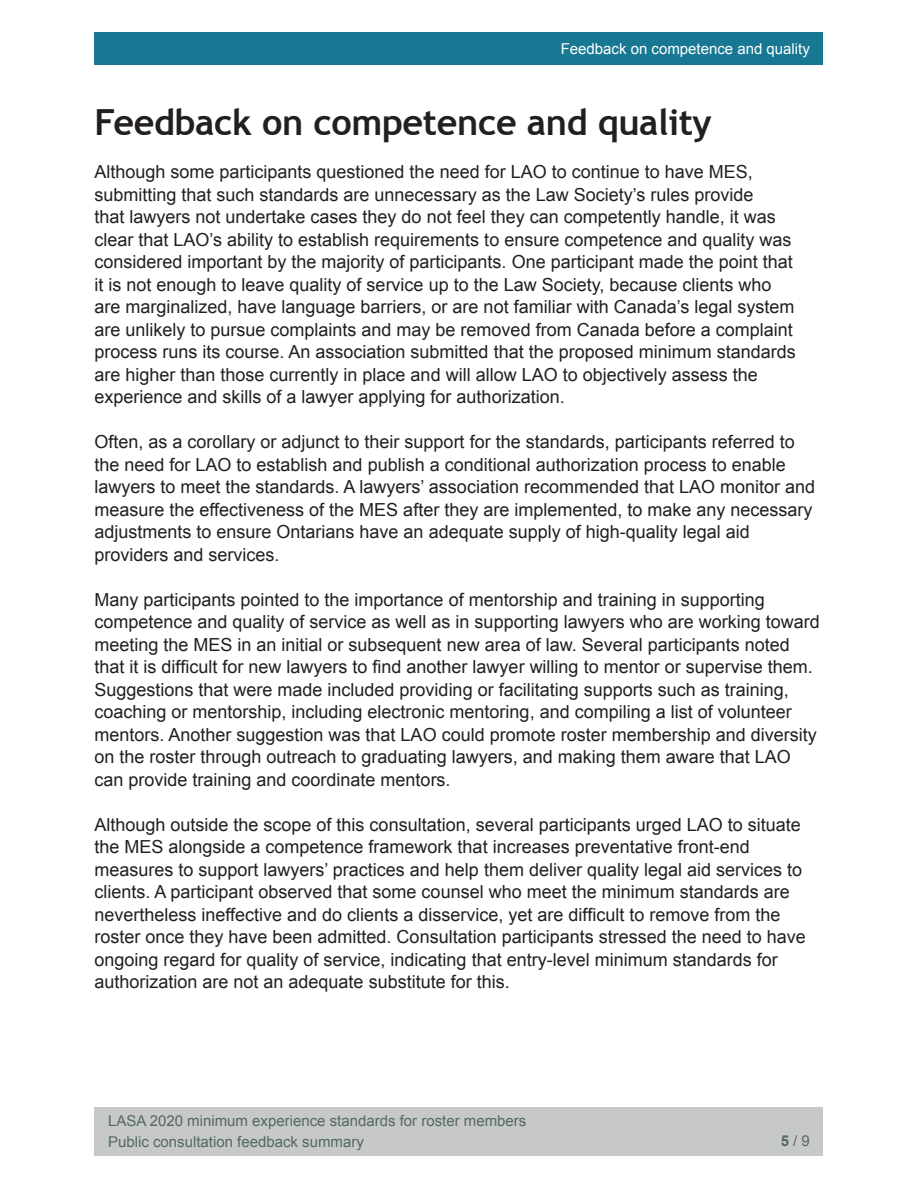
<style>
.page{position:relative;width:918px;height:1188px;background:#fff}
.page>*{position:absolute;margin:0;border:0;box-sizing:border-box;transform-origin:0 0}
.Heading_2{font:700 36px "Trebuchet MS";letter-spacing:-.01em;color:#231f20}
.t1{font:18px/22.5px "Arial";color:#231f20}
.t2{font:15px/21px "Arial";color:#546964}
.t3{font:15px "Arial";color:#fff}
.s1{font-weight:700}
</style>
<div class="page">
<div style="left:94px;top:1107px;width:730px;height:49px;background:#c6c8c9"></div>
<div style="left:94px;top:32px;width:730px;height:33px;background:#187893"></div>
<p class="t3" style="left:561px;top:39px;width:251px">Feedback on competence and quality</p>
<h2 class="Heading_2" style="left:94px;top:99px;width:619px">Feedback on competence and quality</h2>
<p class="t1" style="left:94px;top:161px;width:703px">Although some participants questioned the need for LAO to continue to have MES, submitting that such standards are unnecessary as the Law Society’s rules provide<br>that lawyers not undertake cases they do not feel they can competently handle, it was clear that LAO’s ability to establish requirements to ensure competence and quality was considered important by the majority of participants. One participant made the point that it is not enough to leave quality of service up to the Law Society, because clients who are marginalized, have language barriers, or are not familiar with Canada’s legal system are unlikely to pursue complaints and may be removed from Canada before a complaint process runs its course. An association submitted that the proposed minimum standards are higher than those currently in place and will allow LAO to objectively assess the experience and skills of a lawyer applying for authorization.</p>
<p class="t1" style="left:94px;top:431px;width:722px">Often, as a corollary or adjunct to their support for the standards, participants referred to the need for LAO to establish and publish a conditional authorization process to enable lawyers to meet the standards. A lawyers’ association recommended that LAO monitor and measure the effectiveness of the MES after they are implemented, to make any necessary adjustments to ensure Ontarians have an adequate supply of high-quality legal aid providers and services.</p>
<p class="t1" style="left:94px;top:588px;width:727px">Many participants pointed to the importance of mentorship and training in supporting competence and quality of service as well as in supporting lawyers who are working toward meeting the MES in an initial or subsequent new area of law. Several participants noted that it is difficult for new lawyers to find another lawyer willing to mentor or supervise them.<br>Suggestions that were made included providing or facilitating supports such as training, coaching or mentorship, including electronic mentoring, and compiling a list of volunteer mentors. Another suggestion was that LAO could promote roster membership and diversity on the roster through outreach to graduating lawyers, and making them aware that LAO can provide training and coordinate mentors.</p>
<p class="t1" style="left:94px;top:813px;width:713px">Although outside the scope of this consultation, several participants urged LAO to situate the MES alongside a competence framework that increases preventative front-end measures to support lawyers’ practices and help them deliver quality legal aid services to clients. A participant observed that some counsel who meet the minimum standards are nevertheless ineffective and do clients a disservice, yet are difficult to remove from the roster once they have been admitted. Consultation participants stressed the need to have ongoing regard for quality of service, indicating that entry-level minimum standards for authorization are not an adequate substitute for this.</p>
<p class="t2" style="left:108px;top:1110px;width:420px">LASA 2020 minimum experience standards for roster members<br>Public consultation feedback summary</p>
<p class="t2" style="left:781px;top:1130px;width:31px"><span class="s1">5</span> / 9</p>
</div>
